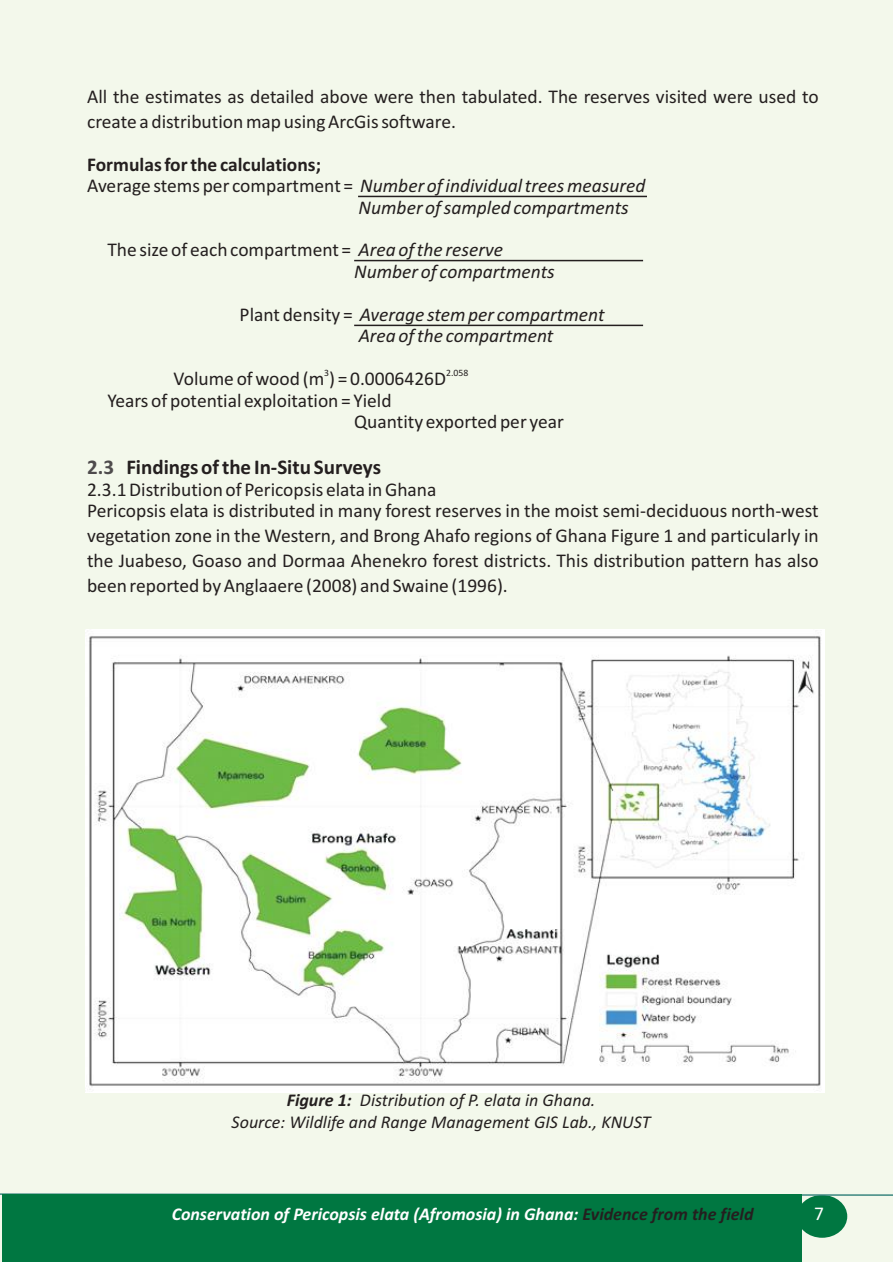
<style>
.page{position:relative;width:893px;height:1263px;background:#fff}
.page>*{position:absolute;margin:0;border:0;box-sizing:border-box;transform-origin:0 0}
.t1{font:700 21px "Calibri";color:#241f1f}
.t2{font:700 21px "Calibri";color:#4e4b4c}
.t3{font:19.5px/25px "Calibri";color:#241f1f}
.t4{font:italic 19.5px/21.5px "Calibri";color:#241f1f}
.t5{font:700 19.5px "Calibri";color:#241f1f}
.t6{font:19.5px "Calibri";color:#fff}
.t7{font:italic 18px/21.9px "Calibri";color:#241f1f;text-align:center}
.t8{font:italic 700 18px "Calibri";color:#fff}
.t9{font:9.75px "Calibri";color:#241f1f}
.s1{font-style:normal}
.s2{font-weight:700}
.s3{color:#241f1f}
</style>
<div class="page">
<div style="left:0;top:0;width:893px;height:1262px;background:#f3f8eb"></div>
<img style="left:86px;top:629px;width:739px;height:463px">
<hr style="left:358px;top:196px;width:289px;height:1px;background:#241f1f">
<hr style="left:354px;top:260px;width:289px;height:1px;background:#241f1f">
<hr style="left:354px;top:325px;width:289px;height:1px;background:#241f1f">
<div style="left:797px;top:1195px;width:50px;height:43px;background:#007741;border-radius:50%"></div>
<svg style="left:0;top:1193px;width:893px;height:3px"></svg>
<div style="left:2px;top:1194px;width:800px;height:68px;background:#007741"></div>
<p class="t3" style="left:87px;top:85px;width:733px">All the estimates as detailed above were then tabulated. The reserves visited were used to create a distribution map using ArcGis software.</p>
<p class="t5" style="left:87px;top:156px;width:235px">Formulas for the calculations;</p>
<p class="t4" style="left:87px;top:177px;width:560px"><span class="s1">Average stems per compartment =</span> Number of individual trees measured</p>
<p class="t4" style="left:359px;top:198px;width:272px">Number of sampled compartments</p>
<p class="t4" style="left:354px;top:241px;width:202px;text-indent:-247px"><span class="s1">The size of each compartment =</span> Area of the reserve<br>Number of compartments</p>
<p class="t4" style="left:359px;top:305px;width:247px;text-indent:-119px"><span class="s1">Plant density =</span> Average stem per compartment<br>Area of the compartment</p>
<p class="t9" style="left:324px;top:368px;width:6px">3</p>
<p class="t9" style="left:446px;top:368px;width:24px">2.058</p>
<p class="t3" style="left:173px;top:368px;width:274px">Volume of wood (m ) = 0.0006426D</p>
<p class="t3" style="left:107px;top:389px;width:286px">Years of potential exploitation = Yield</p>
<p class="t3" style="left:354px;top:411px;width:211px">Quantity exported per year</p>
<p class="t1" style="left:126px;top:458px;width:256px">Findings of the In-Situ Surveys</p>
<p class="t3" style="left:87px;top:480px;width:733px;line-height:21.5px">2.3.1 Distribution of Pericopsis elata in Ghana<br>Pericopsis elata is distributed in many forest reserves in the moist semi-deciduous north-west</p>
<p class="t3" style="left:87px;top:525px;width:733px;text-align:justify">vegetation zone in the Western, and Brong Ahafo regions of Ghana Figure 1 and particularly in the Juabeso, Goaso and Dormaa Ahenekro forest districts. This distribution pattern has also been reported by Anglaaere (2008) and Swaine (1996).</p>
<p class="t2" style="left:87px;top:458px;width:28px">2.3</p>
<p class="t7" style="left:232px;top:1091px;width:420px"><span class="s2">Figure 1:</span> Distribution of P. elata in Ghana.<br>Source: Wildlife and Range Management GIS Lab., KNUST</p>
<p class="t8" style="left:172px;top:1206px;width:583px">Conservation of Pericopsis elata (Afromosia) in Ghana: <span class="s3">Evidence from the field</span></p>
<p class="t6" style="left:814px;top:1205px;width:11px">7</p>
</div>
